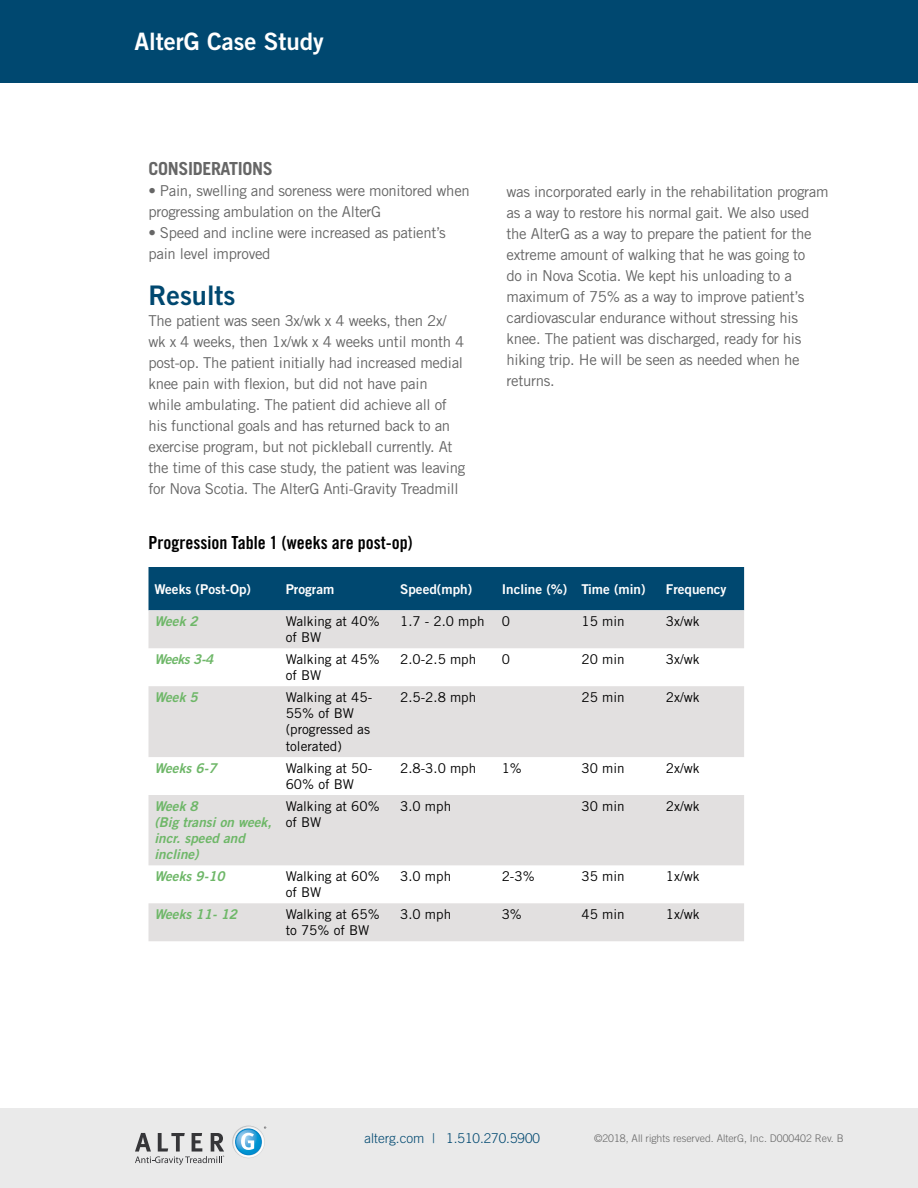
<style>
.page{position:relative;width:918px;height:1188px;background:#fff}
.page>*{position:absolute;margin:0;border:0;box-sizing:border-box;transform-origin:0 0}
.t1{font:27px "Trade Gothic LT Std Bd 2";color:#004870}
.t2{font:24px "Trade Gothic LT Std Bd 2";color:#fff}
.t3{font:18px "Trade Gothic LT Std Bd Cn 20";color:#000}
.t4{font:700 18px "Trade Gothic LT Std";letter-spacing:-.02em;color:#666}
.t5{font:15px/21px "Trade Gothic LT Std";letter-spacing:-.02em;color:#666}
.t6{font:13.5px/16.2px "Trade Gothic LT Std";color:#000}
.t7{font:13.5px/16.2px "Trade Gothic LT Std Bd 2 Obl";color:#6eb768}
.t8{font:13.5px "Trade Gothic LT Std Bd 2";color:#fff}
.t9{font:300 13.5px "Trade Gothic LT Std";color:#004870}
.t10{font:300 10.5px "Trade Gothic LT Std";color:#666}
</style>
<div class="page">
<div style="left:0;top:1108px;width:918px;height:80px;background:#eaeaea"></div>
<svg style="left:135px;top:1133px;width:89px;height:32px"></svg>
<svg style="left:232px;top:1126px;width:34px;height:32px"></svg>
<div style="left:0;top:0;width:918px;height:82px;background:#004870"></div>
<div style="left:148px;top:567px;width:596px;height:43px;background:#004870"></div>
<svg style="left:148px;top:610px;width:596px;height:331px;fill:#e2e0e0"></svg>
<h2 class="t2" style="left:135px;top:26px;width:191px">AlterG Case Study</h2>
<p class="t4" style="left:148px;top:158px;width:126px">CONSIDERATIONS</p>
<p class="t5" style="left:148px;top:180px;width:323px">• Pain, swelling and soreness were monitored when progressing ambulation on the AlterG</p>
<p class="t5" style="left:148px;top:222px;width:299px">• Speed and incline were increased as patient’s pain level improved</p>
<h1 class="t1" style="left:148px;top:279px;width:88px">Results</h1>
<p class="t5" style="left:148px;top:310px;width:318px">The patient was seen 3x/wk x 4 weeks, then 2x/ wk x 4 weeks, then 1x/wk x 4 weeks until month 4 post-op. The patient initially had increased medial knee pain with flexion, but did not have pain<br>while ambulating. The patient did achieve all of his functional goals and has returned back to an exercise program, but not pickleball currently. At the time of this case study, the patient was leaving for Nova Scotia. The AlterG Anti-Gravity Treadmill</p>
<p class="t3" style="left:148px;top:531px;width:266px">Progression Table 1 (weeks are post-op)</p>
<p class="t5" style="left:507px;top:181px;width:324px">was incorporated early in the rehabilitation program as a way to restore his normal gait. We also used the AlterG as a way to prepare the patient for the extreme amount of walking that he was going to<br>do in Nova Scotia. We kept his unloading to a maximum of 75% as a way to improve patient’s cardiovascular endurance without stressing his knee. The patient was discharged, ready for his hiking trip. He will be seen as needed when he returns.</p>
<p class="t8" style="left:154px;top:580px;width:98px">Weeks (Post-Op)</p>
<p class="t8" style="left:286px;top:580px;width:50px">Program</p>
<p class="t8" style="left:400px;top:580px;width:74px">Speed(mph)</p>
<p class="t8" style="left:502px;top:580px;width:145px">Incline (%) Time (min)</p>
<p class="t8" style="left:666px;top:580px;width:62px">Frequency</p>
<p class="t7" style="left:154px;top:613px;width:45px">Week 2</p>
<p class="t6" style="left:286px;top:613px;width:95px">Walking at 40% of BW</p>
<p class="t6" style="left:400px;top:613px;width:86px">1.7 - 2.0 mph</p>
<p class="t6" style="left:502px;top:613px;width:10px">0</p>
<p class="t6" style="left:582px;top:613px;width:45px">15 min</p>
<p class="t6" style="left:666px;top:613px;width:35px">3x/wk</p>
<p class="t7" style="left:154px;top:651px;width:60px">Weeks 3-4</p>
<p class="t6" style="left:286px;top:651px;width:95px">Walking at 45% of BW</p>
<p class="t6" style="left:400px;top:651px;width:78px">2.0-2.5 mph</p>
<p class="t6" style="left:502px;top:651px;width:10px">0</p>
<p class="t6" style="left:582px;top:651px;width:45px">20 min</p>
<p class="t6" style="left:666px;top:651px;width:35px">3x/wk</p>
<p class="t7" style="left:154px;top:689px;width:45px">Week 5</p>
<p class="t6" style="left:286px;top:689px;width:88px">Walking at 45-<br>55% of BW (progressed as tolerated)</p>
<p class="t6" style="left:400px;top:689px;width:78px">2.5-2.8 mph</p>
<p class="t6" style="left:582px;top:689px;width:45px">25 min</p>
<p class="t6" style="left:666px;top:689px;width:35px">2x/wk</p>
<p class="t7" style="left:154px;top:760px;width:64px">Weeks 6-7</p>
<p class="t6" style="left:286px;top:760px;width:88px">Walking at 50-<br>60% of BW</p>
<p class="t6" style="left:400px;top:760px;width:78px">2.8-3.0 mph</p>
<p class="t6" style="left:502px;top:760px;width:22px">1%</p>
<p class="t6" style="left:582px;top:760px;width:45px">30 min</p>
<p class="t6" style="left:666px;top:760px;width:35px">2x/wk</p>
<p class="t7" style="left:154px;top:798px;width:118px">Week 8<br>(Big transi on week, incr. speed and incline)</p>
<p class="t6" style="left:286px;top:798px;width:95px">Walking at 60% of BW</p>
<p class="t6" style="left:400px;top:798px;width:52px">3.0 mph</p>
<p class="t6" style="left:582px;top:798px;width:45px">30 min</p>
<p class="t6" style="left:666px;top:798px;width:35px">2x/wk</p>
<p class="t7" style="left:154px;top:868px;width:72px">Weeks 9-10</p>
<p class="t6" style="left:286px;top:868px;width:95px">Walking at 60% of BW</p>
<p class="t6" style="left:400px;top:868px;width:52px">3.0 mph</p>
<p class="t6" style="left:502px;top:868px;width:34px">2-3%</p>
<p class="t6" style="left:582px;top:868px;width:45px">35 min</p>
<p class="t6" style="left:666px;top:868px;width:35px">1x/wk</p>
<p class="t7" style="left:154px;top:906px;width:84px">Weeks 11- 12</p>
<p class="t6" style="left:286px;top:906px;width:95px">Walking at 65% to 75% of BW</p>
<p class="t6" style="left:400px;top:906px;width:52px">3.0 mph</p>
<p class="t6" style="left:502px;top:906px;width:22px">3%</p>
<p class="t6" style="left:582px;top:906px;width:45px">45 min</p>
<p class="t6" style="left:666px;top:906px;width:35px">1x/wk</p>
<p class="t9" style="left:364px;top:1131px;width:177px">alterg.com | 1.510.270.5900</p>
<p class="t10" style="left:594px;top:1132px;width:251px">©2018, All rights reserved. AlterG, Inc. D000402 Rev. B</p>
</div>
